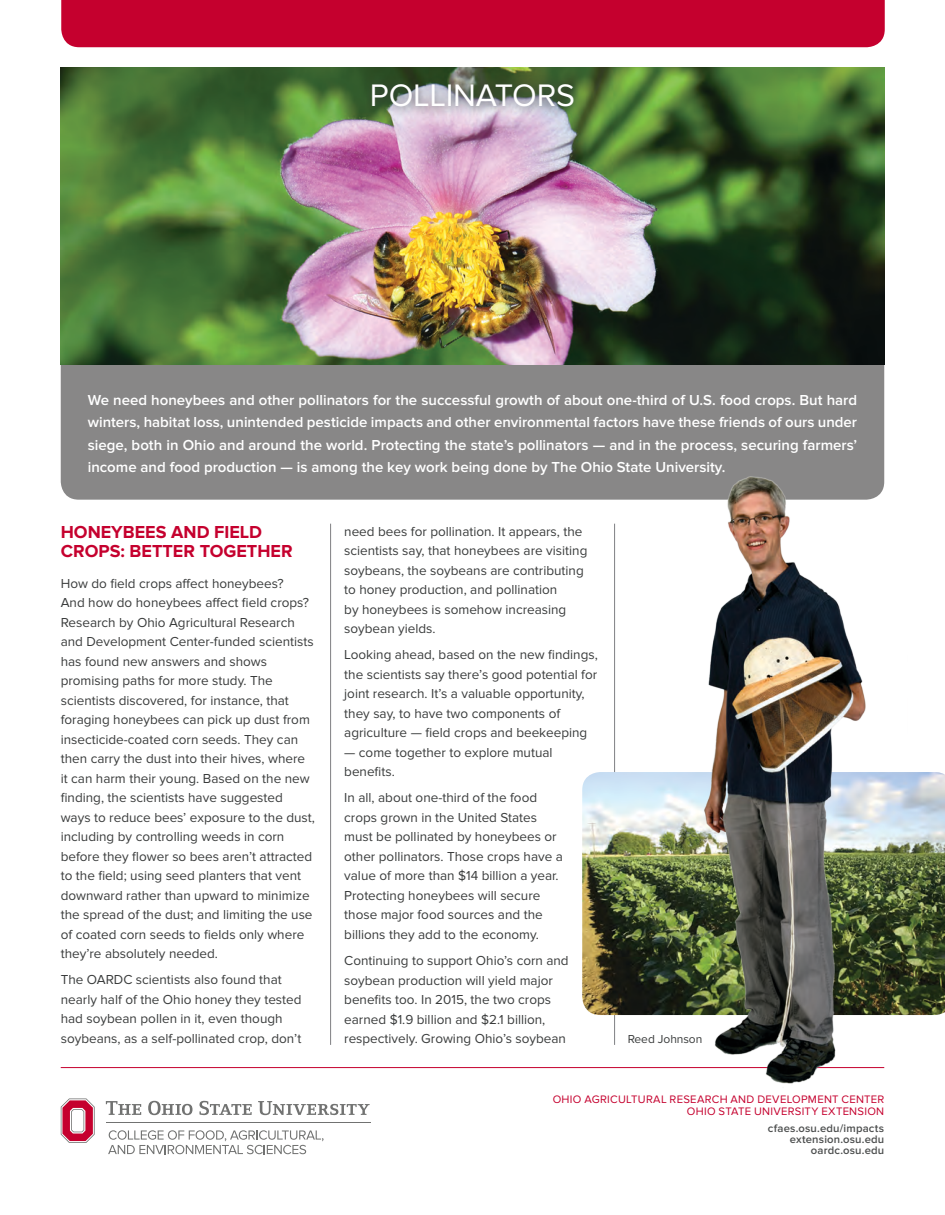
<style>
.page{position:relative;width:945px;height:1215px;background:#fff}
.page>*{position:absolute;margin:0;border:0;box-sizing:border-box;transform-origin:0 0}
.One_Pager_Main_Head{font:32.25px "Proxima Nova";letter-spacing:-.005em;color:#fff}
.One_Pager_Story_Head{font:700 18px/19.5px "Proxima Nova";color:#c5002e}
.One_Pager_Intro_Grap{font:600 15px/22.5px "Proxima Nova";color:#fff;text-align:justify}
.One_Pager_Body{font:13.5px/19.5px "Proxima Nova";color:#3a3c3c}
.Caption-424_60_S{font:12px "Proxima Nova";letter-spacing:-.005em;color:#3a3c3c}
.t1{font:11.25px/12px "Proxima Nova";letter-spacing:.025em;color:#c5002e;text-align:right}
.t2{font:600 11.25px/11.2px "Proxima Nova";letter-spacing:.015em;color:#4c4e4e;text-align:right}
</style>
<div class="page">
<svg style="left:108px;top:1130px;width:216px;height:24px"></svg>
<svg style="left:61px;top:1098px;width:34px;height:45px"></svg>
<hr style="left:106px;top:1122px;width:264px;height:1px;background:#717271">
<svg style="left:106px;top:1101px;width:35px;height:14px"></svg>
<svg style="left:148px;top:1101px;width:45px;height:14px"></svg>
<svg style="left:199px;top:1101px;width:53px;height:14px"></svg>
<svg style="left:258px;top:1101px;width:112px;height:14px"></svg>
<hr style="left:61px;top:1067px;width:823px;height:1px;background:#c5002e">
<div style="left:61px;top:0;width:824px;height:47px;background:#c5002e"></div>
<hr style="left:614px;top:524px;width:1px;height:521px;background:#7f8083">
<img style="left:582px;top:772px;width:363px;height:243px">
<div style="left:61px;top:364px;width:823px;height:136px;background:#888787"></div>
<hr style="left:330px;top:524px;width:1px;height:521px;background:#7f8083">
<img style="left:61px;top:68px;width:823px;height:296px">
<svg style="left:363px;top:75px;width:222px;height:43px;background:#768373"></svg>
<img style="left:676px;top:473px;width:232px;height:611px">
<p class="One_Pager_Main_Head" style="left:370px;top:76px;width:207px">POLLINATORS</p>
<p class="One_Pager_Intro_Grap" style="left:88px;top:389px;width:771px">We need honeybees and other pollinators for the successful growth of about one-third of U.S. food crops. But hard winters, habitat loss, unintended pesticide impacts and other environmental factors have these friends of ours under siege, both in Ohio and around the world. Protecting the state’s pollinators — and in the process, securing farmers’ income and food production — is among the key work being done by The Ohio State University.</p>
<p class="One_Pager_Story_Head" style="left:61px;top:523px;width:233px">HONEYBEES AND FIELD<br>CROPS: BETTER TOGETHER</p>
<p class="One_Pager_Body" style="left:61px;top:574px;width:256px">How do field crops affect honeybees?<br>And how do honeybees affect field crops?<br>Research by Ohio Agricultural Research and Development Center-funded scientists has found new answers and shows promising paths for more study. The scientists discovered, for instance, that foraging honeybees can pick up dust from insecticide-coated corn seeds. They can then carry the dust into their hives, where it can harm their young. Based on the new finding, the scientists have suggested ways to reduce bees’ exposure to the dust, including by controlling weeds in corn before they flower so bees aren’t attracted to the field; using seed planters that vent downward rather than upward to minimize the spread of the dust; and limiting the use of coated corn seeds to fields only where they’re absolutely needed.</p>
<p class="One_Pager_Body" style="left:61px;top:970px;width:242px">The OARDC scientists also found that nearly half of the Ohio honey they tested had soybean pollen in it, even though soybeans, as a self-pollinated crop, don’t</p>
<p class="One_Pager_Body" style="left:344px;top:521px;width:245px">need bees for pollination. It appears, the scientists say, that honeybees are visiting soybeans, the soybeans are contributing to honey production, and pollination<br>by honeybees is somehow increasing soybean yields.</p>
<p class="One_Pager_Body" style="left:344px;top:645px;width:255px">Looking ahead, based on the new findings, the scientists say there’s good potential for joint research. It’s a valuable opportunity, they say, to have two components of agriculture — field crops and beekeeping</p>
<p class="One_Pager_Body" style="left:344px;top:743px;width:210px">— come together to explore mutual benefits.</p>
<p class="One_Pager_Body" style="left:344px;top:788px;width:220px">In all, about one-third of the food crops grown in the United States must be pollinated by honeybees or other pollinators. Those crops have a value of more than $14 billion a year.<br>Protecting honeybees will secure those major food sources and the billions they add to the economy.</p>
<p class="One_Pager_Body" style="left:344px;top:951px;width:226px">Continuing to support Ohio’s corn and soybean production will yield major benefits too. In 2015, the two crops earned $1.9 billion and $2.1 billion, respectively. Growing Ohio’s soybean</p>
<p class="Caption-424_60_S" style="left:628px;top:1033px;width:76px">Reed Johnson</p>
<p class="t1" style="left:553px;top:1094px;width:333px">OHIO AGRICULTURAL RESEARCH AND DEVELOPMENT CENTER<br>OHIO STATE UNIVERSITY EXTENSION</p>
<p class="t2" style="left:768px;top:1123px;width:118px">cfaes.osu.edu/impacts extension.osu.edu oardc.osu.edu</p>
</div>
